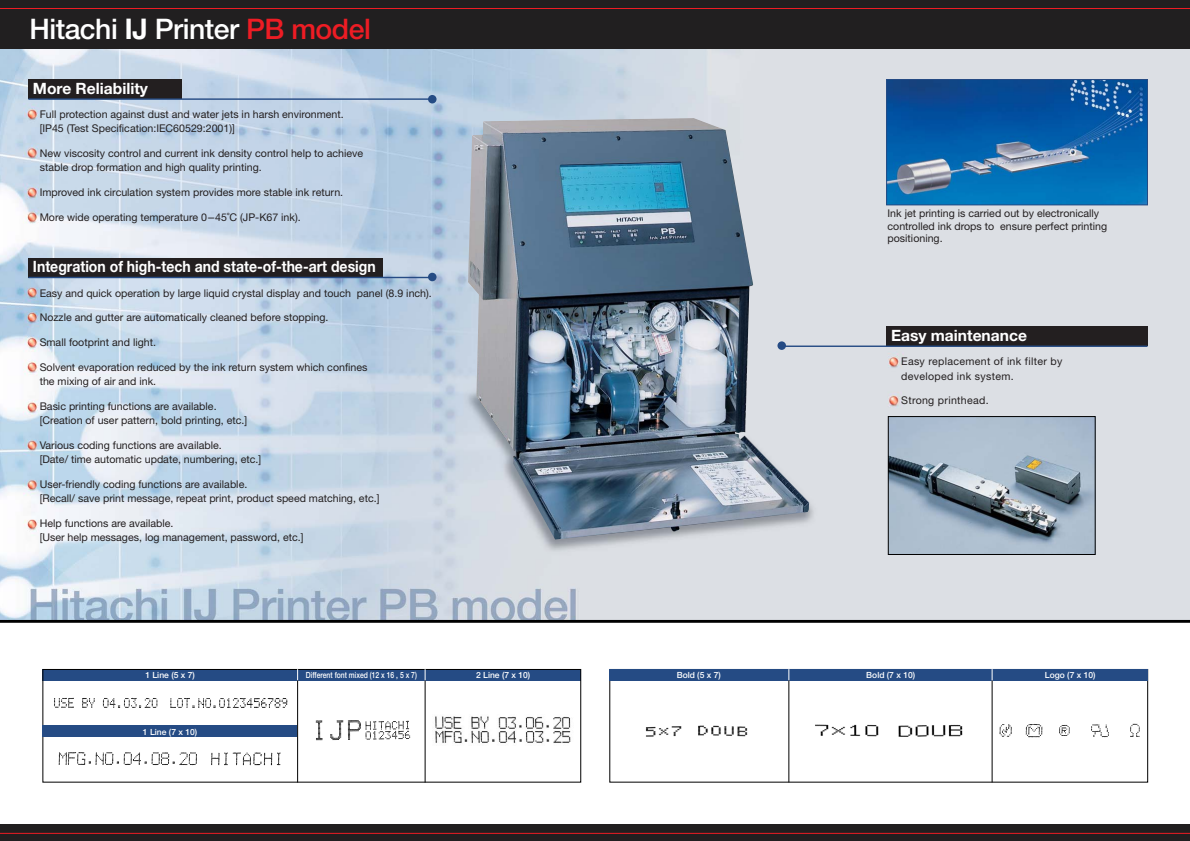
<style>
.page{position:relative;width:1190px;height:841px;background:#fff}
.page>*{position:absolute;margin:0;border:0;box-sizing:border-box;transform-origin:0 0}
.t1{font:500 28.4px "Helvetica Neue";letter-spacing:-.015em;color:#fff}
.t2{font:700 15.6px "Helvetica Neue";color:#fff;scale:.9 1}
.t3{font:700 15.6px "Helvetica Neue";color:#fff}
.t4{font:10.6px/14.2px "Helvetica Neue";color:#231f20}
.t5{font:10.6px/14.2px "Helvetica Neue";letter-spacing:.03em;color:#231f20}
.t6{font:500 8.5px "Helvetica Neue";color:#fff}
.t7{font:500 8.5px "Helvetica Neue";color:#fff;scale:.8 1}
.s1{font-family:"Helvetica";font-weight:700}
.s2{color:#ed1c24}
</style>
<div class="page">
<img style="left:0;top:48px;width:1190px;height:572px">
<div style="left:0;top:825px;width:1190px;height:16px;background:#211f20"></div>
<div style="left:0;top:0;width:1190px;height:48px;background:#211f20"></div>
<hr style="left:0;top:833px;width:1190px;height:1px;background:#ed1c24">
<hr style="left:0;top:8px;width:1190px;height:1px;background:#ed1c24">
<hr style="left:0;top:620px;width:1190px;height:3px;background:#000">
<div style="left:28px;top:79px;width:153px;height:20px;background:#231f20"></div>
<hr style="left:28px;top:98px;width:402px;height:2px;background:#254b84">
<div style="left:28px;top:258px;width:354px;height:20px;background:#231f20"></div>
<hr style="left:28px;top:277px;width:403px;height:1px;background:#254b84">
<div style="left:886px;top:326px;width:262px;height:20px;background:#231f20"></div>
<hr style="left:782px;top:346px;width:366px;height:1px;background:#254b84">
<img style="left:890px;top:418px;width:203px;height:135px">
<div style="left:888px;top:416px;width:207px;height:139px;border:1px solid #000"></div>
<img style="left:888px;top:81px;width:258px;height:122px">
<div style="left:886px;top:79px;width:262px;height:126px;border:1px solid #254b84"></div>
<img style="left:468px;top:118px;width:341px;height:422px">
<div style="left:609px;top:669px;width:539px;height:11px;background:#254b84"></div>
<div style="left:428px;top:95px;width:9px;height:8px;background:#254b84;border-radius:50%"></div>
<div style="left:428px;top:273px;width:9px;height:8px;background:#254b84;border-radius:50%"></div>
<img style="left:999px;top:724px;width:13px;height:13px">
<img style="left:1025px;top:724px;width:18px;height:14px">
<img style="left:1059px;top:725px;width:11px;height:11px">
<img style="left:1091px;top:724px;width:18px;height:14px">
<img style="left:1130px;top:723px;width:10px;height:14px">
<img style="left:645px;top:725px;width:103px;height:12px">
<img style="left:815px;top:724px;width:148px;height:13px">
<hr style="left:789px;top:680px;width:1px;height:102px;background:#000">
<hr style="left:992px;top:680px;width:1px;height:102px;background:#000">
<div style="left:43px;top:669px;width:538px;height:11px;background:#254b84"></div>
<div style="left:43px;top:669px;width:538px;height:114px;border:1px solid #000"></div>
<div style="left:43px;top:726px;width:255px;height:11px;background:#254b84"></div>
<img style="left:54px;top:697px;width:234px;height:11px">
<img style="left:298px;top:687px;width:127px;height:91px">
<img style="left:435px;top:716px;width:136px;height:27px">
<img style="left:58px;top:752px;width:139px;height:14px">
<img style="left:211px;top:752px;width:70px;height:14px">
<hr style="left:297px;top:680px;width:1px;height:102px;background:#000">
<hr style="left:425px;top:680px;width:1px;height:102px;background:#000">
<div style="left:777px;top:341px;width:9px;height:9px;background:#254b84;border-radius:50%"></div>
<h1 class="t1" style="left:29px;top:18px;width:343px">Hitachi <span class="s1">IJ</span> Printer <span class="s2">PB model</span></h1>
<h2 class="t3" style="left:33px;top:83px;width:117px">More Reliability</h2>
<p class="t4" style="left:40px;top:108px;width:306px">Full protection against dust and water jets in harsh environment. [IP45 (Test Specification:IEC60529:2001)]</p>
<p class="t4" style="left:40px;top:147px;width:325px">New viscosity control and current ink density control help to achieve stable drop formation and high quality printing.</p>
<p class="t4" style="left:40px;top:186px;width:305px">Improved ink circulation system provides more stable ink return.</p>
<p class="t4" style="left:40px;top:211px;width:263px">More wide operating temperature 0-45˚C (JP-K67 ink).</p>
<h2 class="t2" style="left:33px;top:261px;width:382px">Integration of high-tech and state-of-the-art design</h2>
<p class="t4" style="left:40px;top:287px;width:394px">Easy and quick operation by large liquid crystal display and touch panel (8.9 inch).</p>
<p class="t4" style="left:40px;top:312px;width:290px">Nozzle and gutter are automatically cleaned before stopping.</p>
<p class="t4" style="left:40px;top:336px;width:118px">Small footprint and light.</p>
<p class="t4" style="left:40px;top:361px;width:329px">Solvent evaporation reduced by the ink return system which confines the mixing of air and ink.</p>
<p class="t4" style="left:40px;top:400px;width:209px">Basic printing functions are available. [Creation of user pattern, bold printing, etc.]</p>
<p class="t4" style="left:40px;top:439px;width:223px">Various coding functions are available.<br>[Date/ time automatic update, numbering, etc.]</p>
<p class="t4" style="left:40px;top:478px;width:341px">User-friendly coding functions are available.<br>[Recall/ save print message, repeat print, product speed matching, etc.]</p>
<p class="t4" style="left:40px;top:517px;width:265px">Help functions are available.<br>[User help messages, log management, password, etc.]</p>
<p class="t4" style="left:888px;top:208px;width:221px;line-height:12.8px">Ink jet printing is carried out by electronically controlled ink drops to ensure perfect printing positioning.</p>
<h2 class="t3" style="left:891px;top:330px;width:137px">Easy maintenance</h2>
<p class="t5" style="left:901px;top:356px;width:163px">Easy replacement of ink filter by developed ink system.</p>
<p class="t5" style="left:901px;top:395px;width:89px">Strong printhead.</p>
<p class="t6" style="left:145px;top:672px;width:51px">1 Line (5 x 7)</p>
<p class="t7" style="left:306px;top:672px;width:140px">Different font mixed (12 x 16 , 5 x 7)</p>
<p class="t6" style="left:476px;top:672px;width:56px">2 Line (7 x 10)</p>
<p class="t6" style="left:677px;top:672px;width:46px">Bold (5 x 7)</p>
<p class="t6" style="left:866px;top:672px;width:50px">Bold (7 x 10)</p>
<p class="t6" style="left:1045px;top:672px;width:52px">Logo (7 x 10)</p>
<p class="t6" style="left:143px;top:729px;width:56px">1 Line (7 x 10)</p>
</div>
